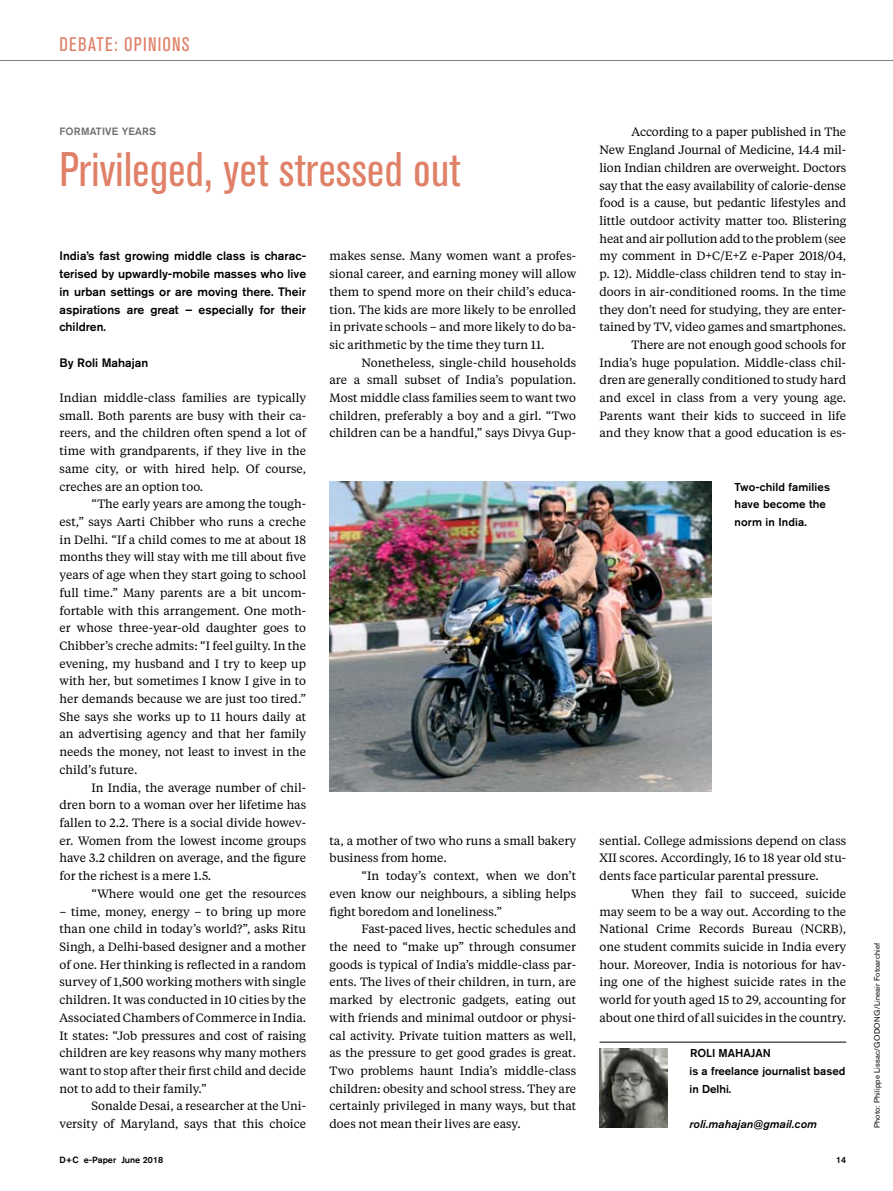
<style>
.page{position:relative;width:893px;height:1191px;background:#fff}
.page>*{position:absolute;margin:0;border:0;box-sizing:border-box;transform-origin:0 0}
.t1{font:condensed 48px "Akzidenz Grotesk BE";letter-spacing:.01em;color:#df8067}
.t2{font:condensed 19.5px "Akzidenz Grotesk BE";letter-spacing:.06em;color:#df8067}
.t3{font:500 12.15px/17.7px "Akzidenz Grotesk BE";color:#000;text-align:justify}
.t4{font:12px/17.7px "Tiempos Text";color:#000;text-align:right}
.t5{font:500 11.4px/17.7px "Akzidenz Grotesk BE";color:#000}
.t6{font:italic 500 11.4px "Akzidenz Grotesk BE";color:#000}
.t7{font:500 10.5px "Akzidenz Grotesk BE";letter-spacing:.015em;color:#6d6e71}
.t8{font:500 9px "Akzidenz Grotesk BE";color:#000}
.t9{font:7.8px "Akzidenz Grotesk BE";letter-spacing:.02em;color:#000}
</style>
<div class="page">
<hr style="left:0;top:60px;width:893px;height:1px;background:#808285">
<hr style="left:600px;top:1041px;width:246px;height:1px;background:#000">
<img style="left:600px;top:1048px;width:67px;height:79px">
<img style="left:330px;top:482px;width:381px;height:309px">
<h2 class="t2" style="left:60px;top:33px;width:132px">Debate: opinions</h2>
<p class="t7" style="left:60px;top:125px;width:98px">Formative years</p>
<p class="t1" style="left:60px;top:142px;width:403px">Privileged, yet stressed out</p>
<p class="t3" style="left:60px;top:247px;width:248px">I ndia’s fast growing middle class is charac&shy;terised by upwardly-mobile masses who live in urban settings or are moving there. Their aspirations are great – especially for their children.</p>
<p class="t3" style="left:60px;top:353px;width:90px">By Roli Mahajan</p>
<p class="t4" style="left:60px;top:388px;width:248px">Indian middle-class families are typically</p>
<p class="t4" style="left:60px;top:406px;width:248px">small. Both parents are busy with their ca-</p>
<p class="t4" style="left:60px;top:424px;width:248px">reers, and the children often spend a lot of</p>
<p class="t4" style="left:60px;top:441px;width:248px">time with grandparents, if they live in the</p>
<p class="t4" style="left:60px;top:459px;width:248px">same city, or with hired help. Of course,</p>
<p class="t4" style="left:60px;top:477px;width:145px">creches are an option too.</p>
<p class="t4" style="left:91px;top:494px;width:216px">“The early years are among the tough-</p>
<p class="t4" style="left:60px;top:512px;width:248px">est,” says Aarti Chibber who runs a creche</p>
<p class="t4" style="left:60px;top:530px;width:248px">in Delhi. “If a child comes to me at about 18</p>
<p class="t4" style="left:60px;top:548px;width:248px">months they will stay with me till about five</p>
<p class="t4" style="left:60px;top:565px;width:248px">years of age when they start going to school</p>
<p class="t4" style="left:60px;top:583px;width:248px">full time.” Many parents are a bit uncom-</p>
<p class="t4" style="left:60px;top:601px;width:248px">fortable with this arrangement. One moth-</p>
<p class="t4" style="left:60px;top:618px;width:248px">er whose three-year-old daughter goes to</p>
<p class="t4" style="left:60px;top:636px;width:248px">Chibber’s creche admits: “I feel guilty. In the</p>
<p class="t4" style="left:60px;top:654px;width:248px">evening, my husband and I try to keep up</p>
<p class="t4" style="left:60px;top:671px;width:248px">with her, but sometimes I know I give in to</p>
<p class="t4" style="left:60px;top:689px;width:248px">her demands because we are just too tired.”</p>
<p class="t4" style="left:60px;top:707px;width:248px">She says she works up to 11 hours daily at</p>
<p class="t4" style="left:60px;top:725px;width:248px">an advertising agency and that her family</p>
<p class="t4" style="left:60px;top:742px;width:248px">needs the money, not least to invest in the</p>
<p class="t4" style="left:60px;top:760px;width:79px">child’s future.</p>
<p class="t4" style="left:91px;top:778px;width:216px">In India, the average number of chil-</p>
<p class="t4" style="left:60px;top:795px;width:248px">dren born to a woman over her lifetime has</p>
<p class="t4" style="left:60px;top:813px;width:248px">fallen to 2.2. There is a social divide howev-</p>
<p class="t4" style="left:60px;top:831px;width:248px">er. Women from the lowest income groups</p>
<p class="t4" style="left:60px;top:848px;width:248px">have 3.2 children on average, and the figure</p>
<p class="t4" style="left:60px;top:866px;width:153px">for the richest is a mere 1.5.</p>
<p class="t4" style="left:91px;top:884px;width:216px">“Where would one get the resources</p>
<p class="t4" style="left:60px;top:902px;width:248px">– time, money, energy – to bring up more</p>
<p class="t4" style="left:60px;top:919px;width:248px">than one child in today’s world?”, asks Ritu</p>
<p class="t4" style="left:60px;top:937px;width:248px">Singh, a Delhi-based designer and a mother</p>
<p class="t4" style="left:60px;top:955px;width:248px">of one. Her thinking is reflected in a random</p>
<p class="t4" style="left:60px;top:972px;width:248px">survey of 1,500 working mothers with single</p>
<p class="t4" style="left:60px;top:990px;width:248px">children. It was conducted in 10 cities by the</p>
<p class="t4" style="left:60px;top:1008px;width:248px">Associated Chambers of Commerce in India.</p>
<p class="t4" style="left:60px;top:1025px;width:248px">It states: “Job pressures and cost of raising</p>
<p class="t4" style="left:60px;top:1043px;width:248px">children are key reasons why many mothers</p>
<p class="t4" style="left:60px;top:1061px;width:248px">want to stop after their first child and decide</p>
<p class="t4" style="left:60px;top:1079px;width:149px">not to add to their family.”</p>
<p class="t4" style="left:91px;top:1096px;width:216px">Sonalde Desai, a researcher at the Uni-</p>
<p class="t4" style="left:60px;top:1114px;width:248px">versity of Maryland, says that this choice</p>
<p class="t4" style="left:330px;top:247px;width:248px">makes sense. Many women want a profes-</p>
<p class="t4" style="left:330px;top:264px;width:248px">sional career, and earning money will allow</p>
<p class="t4" style="left:330px;top:282px;width:248px">them to spend more on their child’s educa-</p>
<p class="t4" style="left:330px;top:300px;width:248px">tion. The kids are more likely to be enrolled</p>
<p class="t4" style="left:330px;top:317px;width:248px">in private schools – and more likely to do ba-</p>
<p class="t4" style="left:330px;top:335px;width:217px">sic arithmetic by the time they turn 11.</p>
<p class="t4" style="left:361px;top:353px;width:216px">Nonetheless, single-child households</p>
<p class="t4" style="left:330px;top:371px;width:248px">are a small subset of India’s population.</p>
<p class="t4" style="left:330px;top:388px;width:248px">Most middle class families seem to want two</p>
<p class="t4" style="left:330px;top:406px;width:248px">children, preferably a boy and a girl. “Two</p>
<p class="t4" style="left:330px;top:424px;width:248px">children can be a handful,” says Divya Gup-</p>
<p class="t4" style="left:330px;top:831px;width:248px">ta, a mother of two who runs a small bakery</p>
<p class="t4" style="left:330px;top:848px;width:119px">business from home.</p>
<p class="t4" style="left:361px;top:866px;width:216px">“In today’s context, when we don’t</p>
<p class="t4" style="left:330px;top:884px;width:248px">even know our neighbours, a sibling helps</p>
<p class="t4" style="left:330px;top:902px;width:174px">fight boredom and loneliness.”</p>
<p class="t4" style="left:361px;top:919px;width:216px">Fast-paced lives, hectic schedules and</p>
<p class="t4" style="left:330px;top:937px;width:248px">the need to “make up” through consumer</p>
<p class="t4" style="left:330px;top:955px;width:248px">goods is typical of India’s middle-class par-</p>
<p class="t4" style="left:330px;top:972px;width:248px">ents. The lives of their children, in turn, are</p>
<p class="t4" style="left:330px;top:990px;width:248px">marked by electronic gadgets, eating out</p>
<p class="t4" style="left:330px;top:1008px;width:248px">with friends and minimal outdoor or physi-</p>
<p class="t4" style="left:330px;top:1025px;width:248px">cal activity. Private tuition matters as well,</p>
<p class="t4" style="left:330px;top:1043px;width:248px">as the pressure to get good grades is great.</p>
<p class="t4" style="left:330px;top:1061px;width:248px">Two problems haunt India’s middle-class</p>
<p class="t4" style="left:330px;top:1079px;width:248px">children: obesity and school stress. They are</p>
<p class="t4" style="left:330px;top:1096px;width:248px">certainly privileged in many ways, but that</p>
<p class="t4" style="left:330px;top:1114px;width:193px">does not mean their lives are easy.</p>
<p class="t4" style="left:600px;top:123px;width:248px">According to a paper published in The<br>New England Journal of Medicine, 14.4 mil&shy;lion Indian children are overweight. Doctors say that the easy availability of calorie-dense food is a cause, but pedantic lifestyles and little outdoor activity matter too. Blistering heat and air pollution add to the problem (see my comment in D+C/E+Z e-Paper 2018/04, p. 12). Middle-class children tend to stay in&shy;doors in air-conditioned rooms. In the time they don’t need for studying, they are enter&shy;tained by TV, video games and smartphones.<br>There are not enough good schools for India’s huge population. Middle-class chil&shy;dren are generally conditioned to study hard and excel in class from a very young age.<br>Parents want their kids to succeed in life and they know that a good education is es-</p>
<p class="t5" style="left:735px;top:477px;width:97px">Two-child families have become the norm in I ndia.</p>
<p class="t4" style="left:600px;top:831px;width:248px">sential. College admissions depend on class</p>
<p class="t4" style="left:600px;top:848px;width:248px">XII scores. Accordingly, 16 to 18 year old stu-</p>
<p class="t4" style="left:600px;top:866px;width:221px">dents face particular parental pressure.</p>
<p class="t4" style="left:631px;top:884px;width:216px">When they fail to succeed, suicide</p>
<p class="t4" style="left:600px;top:902px;width:248px">may seem to be a way out. According to the</p>
<p class="t4" style="left:600px;top:919px;width:248px">National Crime Records Bureau (NCRB),</p>
<p class="t4" style="left:600px;top:937px;width:248px">one student commits suicide in India every</p>
<p class="t4" style="left:600px;top:955px;width:248px">hour. Moreover, India is notorious for hav-</p>
<p class="t4" style="left:600px;top:972px;width:248px">ing one of the highest suicide rates in the</p>
<p class="t4" style="left:600px;top:990px;width:248px">world for youth aged 15 to 29, accounting for</p>
<p class="t4" style="left:600px;top:1008px;width:248px">about one third of all suicides in the country.</p>
<p class="t5" style="left:690px;top:1044px;width:46px">Roli Mahaja</p>
<p class="t5" style="left:690px;top:1044px;width:157px;text-indent:73px">n<br>is a freelance journalist based in Delhi.</p>
<p class="t6" style="left:690px;top:1117px;width:129px">roli.mahajan@gmail.com</p>
<p class="t8" style="left:60px;top:1154px;width:105px">D+C e-Paper June 2018</p>
<p class="t8" style="left:836px;top:1154px;width:12px">14</p>
<p class="t9" style="left:872px;top:1128px;width:187px;rotate:-90deg">Photo: Philippe Lissac/GODONG/Lineair Fotoarchief</p>
</div>
